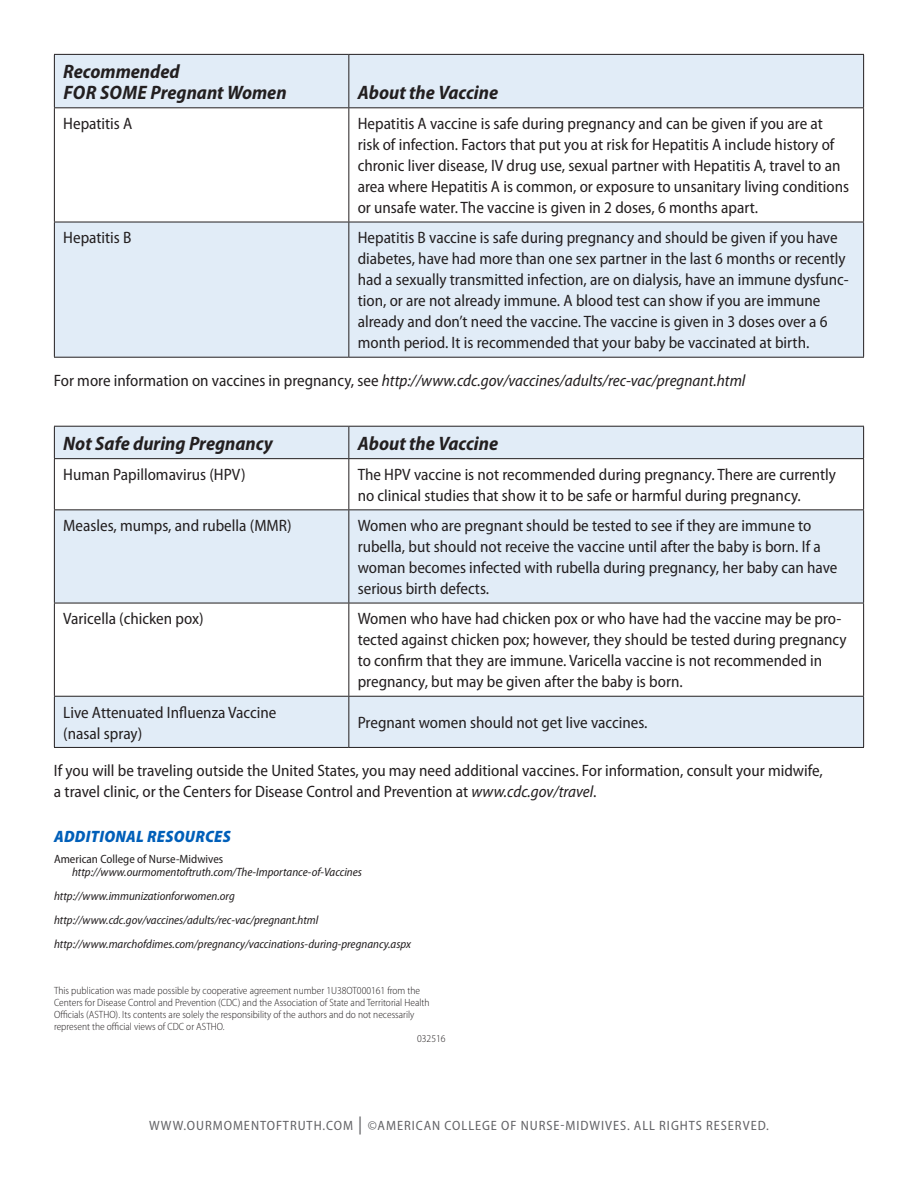
<style>
.page{position:relative;width:918px;height:1188px;background:#fff}
.page>*{position:absolute;margin:0;border:0;box-sizing:border-box;transform-origin:0 0}
.Table_Header{font:italic 700 semi-condensed 19.5px/21px "Myriad Pro";color:#231f20}
.body_text{font:semi-condensed 16.5px/21px "Myriad Pro";color:#231f20}
.body_text-2{font:italic semi-condensed 16.5px "Myriad Pro";color:#231f20}
.Subhead_11pt{font:italic 900 semi-condensed 16.5px "Myriad Pro";letter-spacing:.02em;color:#005fb9}
.t1{font:semi-condensed 13.5px "Myriad Pro";letter-spacing:.07em;color:#636366}
.References_no_bullet{font:italic semi-condensed 12px/12.5px "Myriad Pro";color:#231f20}
.credit{font:300 semi-condensed 10.5px/12px "Myriad Pro";color:#231f20}
.reference_date{font:300 semi-condensed 10.5px "Myriad Pro";color:#231f20}
.s1{font-style:normal}
.s2{font-style:italic}
.s3{font-size:18px}
</style>
<div class="page">
<svg style="left:55px;top:55px;width:808px;height:302px;fill:#e1ecf7"></svg>
<hr style="left:54px;top:54px;width:295px;height:1px;background:#231f20">
<hr style="left:54px;top:55px;width:1px;height:52px;background:#231f20">
<hr style="left:349px;top:54px;width:515px;height:1px;background:#231f20">
<hr style="left:348px;top:55px;width:1px;height:52px;background:#231f20">
<hr style="left:863px;top:55px;width:1px;height:52px;background:#231f20">
<hr style="left:54px;top:107px;width:295px;height:1px;background:#231f20">
<hr style="left:54px;top:108px;width:1px;height:114px;background:#231f20">
<hr style="left:349px;top:107px;width:515px;height:1px;background:#231f20">
<hr style="left:348px;top:108px;width:1px;height:114px;background:#231f20">
<hr style="left:863px;top:108px;width:1px;height:114px;background:#231f20">
<hr style="left:54px;top:222px;width:295px;height:1px;background:#231f20">
<hr style="left:54px;top:222px;width:1px;height:135px;background:#231f20">
<hr style="left:349px;top:222px;width:515px;height:1px;background:#231f20">
<hr style="left:348px;top:222px;width:1px;height:135px;background:#231f20">
<hr style="left:863px;top:222px;width:1px;height:135px;background:#231f20">
<hr style="left:54px;top:357px;width:295px;height:1px;background:#231f20">
<hr style="left:349px;top:357px;width:515px;height:1px;background:#231f20">
<svg style="left:55px;top:427px;width:808px;height:320px;fill:#e1ecf7"></svg>
<hr style="left:54px;top:426px;width:295px;height:1px;background:#231f20">
<hr style="left:54px;top:427px;width:1px;height:31px;background:#231f20">
<hr style="left:349px;top:426px;width:515px;height:1px;background:#231f20">
<hr style="left:348px;top:427px;width:1px;height:31px;background:#231f20">
<hr style="left:863px;top:427px;width:1px;height:31px;background:#231f20">
<hr style="left:54px;top:458px;width:295px;height:1px;background:#231f20">
<hr style="left:54px;top:459px;width:1px;height:50px;background:#231f20">
<hr style="left:349px;top:458px;width:515px;height:1px;background:#231f20">
<hr style="left:348px;top:459px;width:1px;height:50px;background:#231f20">
<hr style="left:863px;top:459px;width:1px;height:50px;background:#231f20">
<hr style="left:54px;top:509px;width:295px;height:1px;background:#231f20">
<hr style="left:54px;top:510px;width:1px;height:93px;background:#231f20">
<hr style="left:349px;top:509px;width:515px;height:1px;background:#231f20">
<hr style="left:348px;top:510px;width:1px;height:93px;background:#231f20">
<hr style="left:863px;top:510px;width:1px;height:93px;background:#231f20">
<hr style="left:54px;top:603px;width:295px;height:1px;background:#231f20">
<hr style="left:54px;top:603px;width:1px;height:93px;background:#231f20">
<hr style="left:349px;top:603px;width:515px;height:1px;background:#231f20">
<hr style="left:348px;top:603px;width:1px;height:93px;background:#231f20">
<hr style="left:863px;top:603px;width:1px;height:93px;background:#231f20">
<hr style="left:54px;top:696px;width:295px;height:1px;background:#231f20">
<hr style="left:54px;top:697px;width:1px;height:50px;background:#231f20">
<hr style="left:349px;top:696px;width:515px;height:1px;background:#231f20">
<hr style="left:348px;top:697px;width:1px;height:50px;background:#231f20">
<hr style="left:863px;top:697px;width:1px;height:50px;background:#231f20">
<hr style="left:54px;top:747px;width:295px;height:1px;background:#231f20">
<hr style="left:349px;top:747px;width:515px;height:1px;background:#231f20">
<p class="Table_Header" style="left:63px;top:61px;width:225px">Recommended<br>FOR SOME Pregnant Women</p>
<p class="Table_Header" style="left:358px;top:82px;width:142px">About the Vaccine</p>
<p class="body_text" style="left:63px;top:113px;width:71px">Hepatitis A</p>
<p class="body_text" style="left:358px;top:113px;width:493px">Hepatitis A vaccine is safe during pregnancy and can be given if you are at<br>risk of infection. Factors that put you at risk for Hepatitis A include history of chronic liver disease, IV drug use, sexual partner with Hepatitis A, travel to an area where Hepatitis A is common, or exposure to unsanitary living conditions or unsafe water. The vaccine is given in 2 doses, 6 months apart.</p>
<p class="body_text" style="left:63px;top:228px;width:70px">Hepatitis B</p>
<p class="body_text" style="left:358px;top:228px;width:493px">Hepatitis B vaccine is safe during pregnancy and should be given if you have diabetes, have had more than one sex partner in the last 6 months or recently had a sexually transmitted infection, are on dialysis, have an immune dysfunc&shy;tion, or are not already immune. A blood test can show if you are immune already and don’t need the vaccine. The vaccine is given in 3 doses over a 6 month period. It is recommended that your baby be vaccinated at birth.</p>
<p class="body_text-2" style="left:54px;top:372px;width:693px"><span class="s1">For more information on vaccines in pregnancy, see</span> http://www.cdc.gov/vaccines/adults/rec-vac/pregnant.html</p>
<p class="Table_Header" style="left:63px;top:433px;width:211px">Not Safe during Pregnancy</p>
<p class="Table_Header" style="left:358px;top:433px;width:142px">About the Vaccine</p>
<p class="body_text" style="left:63px;top:464px;width:184px">Human Papillomavirus (HPV)</p>
<p class="body_text" style="left:358px;top:464px;width:480px">The HPV vaccine is not recommended during pregnancy. There are currently no clinical studies that show it to be safe or harmful during pregnancy.</p>
<p class="body_text" style="left:63px;top:515px;width:230px">Measles, mumps, and rubella (MMR)</p>
<p class="body_text" style="left:358px;top:515px;width:481px">Women who are pregnant should be tested to see if they are immune to rubella, but should not receive the vaccine until after the baby is born. If a woman becomes infected with rubella during pregnancy, her baby can have serious birth defects.</p>
<p class="body_text" style="left:63px;top:609px;width:142px">Varicella (chicken pox)</p>
<p class="body_text" style="left:358px;top:609px;width:490px">Women who have had chicken pox or who have had the vaccine may be pro&shy;tected against chicken pox; however, they should be tested during pregnancy to confirm that they are immune. Varicella vaccine is not recommended in pregnancy, but may be given after the baby is born.</p>
<p class="body_text" style="left:63px;top:702px;width:215px">Live Attenuated Influenza Vaccine (nasal spray)</p>
<p class="body_text" style="left:358px;top:712px;width:291px">Pregnant women should not get live vaccines.</p>
<p class="body_text" style="left:54px;top:761px;width:770px">If you will be traveling outside the United States, you may need additional vaccines. For information, consult your midwife, a travel clinic, or the Centers for Disease Control and Prevention at <span class="s2">www.cdc.gov/travel</span>.</p>
<p class="Subhead_11pt" style="left:54px;top:828px;width:178px">ADDITIONAL RESOURCES</p>
<p class="References_no_bullet" style="left:72px;top:853px;width:292px;text-indent:-18px"><span class="s1">American College of Nurse-Midwives </span>http://www.ourmomentoftruth.com/The-Importance-of-Vaccines</p>
<p class="References_no_bullet" style="left:54px;top:890px;width:182px">http://www.immunizationforwomen.org</p>
<p class="References_no_bullet" style="left:54px;top:914px;width:266px">http://www.cdc.gov/vaccines/adults/rec-vac/pregnant.html</p>
<p class="References_no_bullet" style="left:54px;top:938px;width:359px">http://www.marchofdimes.com/pregnancy/vaccinations-during-pregnancy.aspx</p>
<p class="credit" style="left:54px;top:984px;width:377px">This publication was made possible by cooperative agreement number 1U38OT000161 from the Centers for Disease Control and Prevention (CDC) and the Association of State and Territorial Health Officials (ASTHO). Its contents are solely the responsibility of the authors and do not necessarily represent the official views of CDC or ASTHO.</p>
<p class="reference_date" style="left:417px;top:1032px;width:30px">032516</p>
<p class="t1" style="left:149px;top:1118px;width:621px">WWW.OURMOMENTOFTRUTH.COM <span class="s3">|</span> ©AMERICAN COLLEGE OF NURSE-MIDWIVES. ALL RIGHTS RESERVED.</p>
</div>
